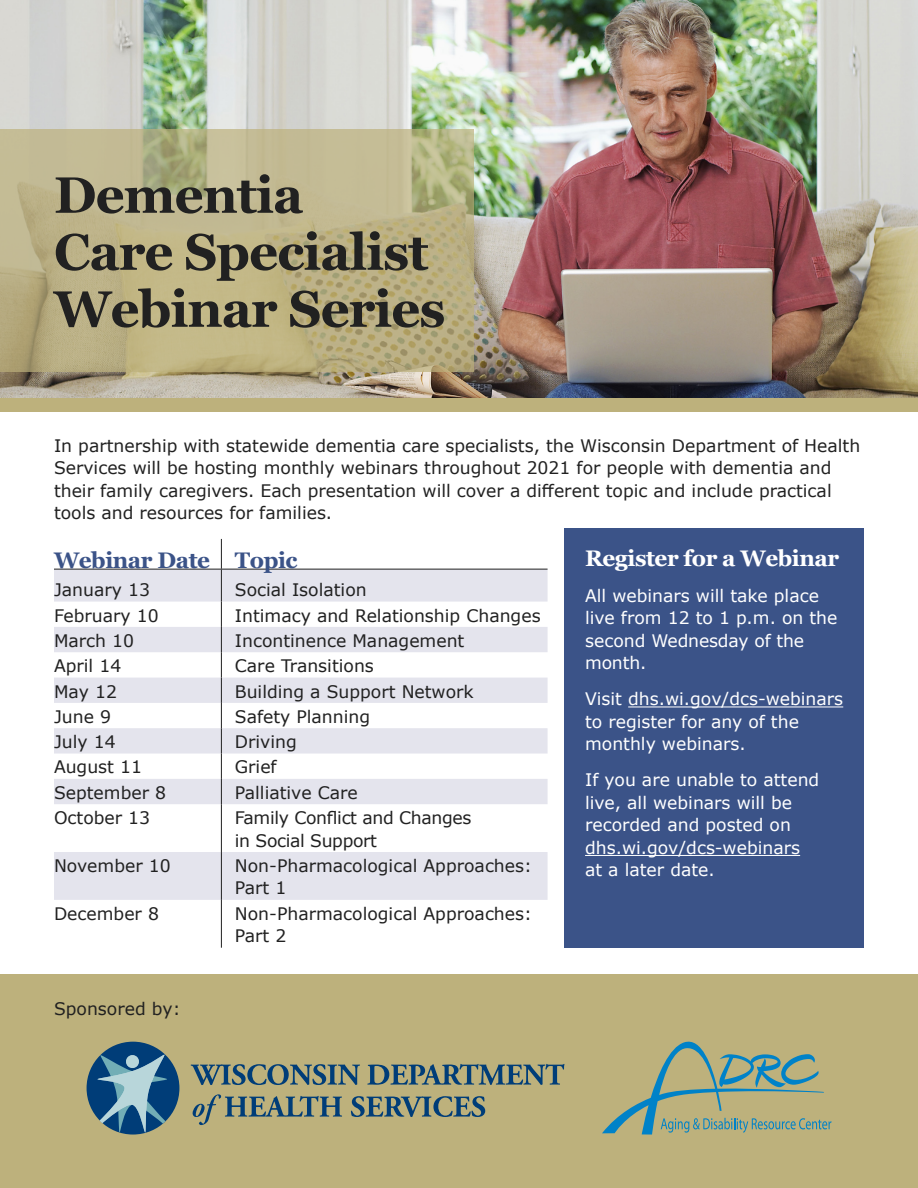
<style>
.page{position:relative;width:918px;height:1188px;background:#fff}
.page>*{position:absolute;margin:0;border:0;box-sizing:border-box;transform-origin:0 0}
.t1{font:700 51px/57px "Georgia";letter-spacing:-.02em;color:#212121}
.t2{font:700 22.5px "Georgia";letter-spacing:-.02em;color:#fff}
.t3{font:700 22.5px "Georgia";letter-spacing:-.02em;color:#3b5388}
.body{font:17.25px/22.5px "Verdana";color:#212121}
.body-2{font:17.25px/22.5px "Verdana";color:#fff}
.body-3{font:17.25px/22.5px "Verdana";letter-spacing:-.02em;color:#212121}
</style>
<div class="page">
<img style="left:0;top:0;width:918px;height:398px">
<svg style="left:0;top:129px;width:474px;height:243px;background:#bcb387"></svg>
<div style="left:0;top:975px;width:918px;height:213px;background:#bdb17c"></div>
<svg style="left:54px;top:570px;width:494px;height:330px;fill:#e4e4ed"></svg>
<hr style="left:221px;top:569px;width:1px;height:33px;background:#212121">
<svg style="left:221px;top:602px;width:1px;height:202px"></svg>
<hr style="left:221px;top:804px;width:1px;height:48px;background:#212121">
<hr style="left:221px;top:852px;width:1px;height:48px;background:#212121">
<hr style="left:221px;top:900px;width:1px;height:48px;background:#212121">
<hr style="left:221px;top:539px;width:1px;height:30px;background:#212121">
<hr style="left:54px;top:569px;width:167px;height:1px;background:#212121">
<hr style="left:221px;top:569px;width:327px;height:1px;background:#212121">
<div style="left:0;top:398px;width:918px;height:14px;background:#bdb17c"></div>
<div style="left:565px;top:529px;width:299px;height:419px;background:#3b5388"></div>
<hr style="left:628px;top:706px;width:215px;height:1px;background:#fff">
<hr style="left:585px;top:855px;width:215px;height:1px;background:#fff">
<svg style="left:191px;top:1064px;width:169px;height:21px"></svg>
<svg style="left:367px;top:1064px;width:197px;height:21px"></svg>
<svg style="left:193px;top:1094px;width:149px;height:31px"></svg>
<svg style="left:351px;top:1096px;width:134px;height:21px"></svg>
<div style="left:87px;top:1042px;width:92px;height:93px;background:#003d78;border-radius:50%"></div>
<svg style="left:98px;top:1054px;width:69px;height:79px"></svg>
<svg style="left:126px;top:1055px;width:13px;height:13px"></svg>
<svg style="left:602px;top:1042px;width:229px;height:93px"></svg>
<h1 class="t1" style="left:54px;top:167px;width:393px">Dementia<br>Care Specialist<br>Webinar Series</h1>
<p class="body" style="left:54px;top:434px;width:808px">In partnership with statewide dementia care specialists, the Wisconsin Department of Health Services will be hosting monthly webinars throughout 2021 for people with dementia and their family caregivers. Each presentation will cover a different topic and include practical tools and resources for families.</p>
<h2 class="t3" style="left:54px;top:546px;width:158px">Webinar Date</h2>
<h2 class="t3" style="left:235px;top:546px;width:64px">Topic</h2>
<p class="body" style="left:54px;top:578px;width:98px">January 13</p>
<p class="body" style="left:235px;top:578px;width:133px">Social Isolation</p>
<p class="body" style="left:54px;top:604px;width:106px">February 10</p>
<p class="body" style="left:235px;top:604px;width:307px">Intimacy and Relationship Changes</p>
<p class="body" style="left:54px;top:629px;width:82px">March 10</p>
<p class="body" style="left:235px;top:629px;width:231px">Incontinence Management</p>
<p class="body" style="left:54px;top:654px;width:69px">April 14</p>
<p class="body" style="left:235px;top:654px;width:141px">Care Transitions</p>
<p class="body" style="left:54px;top:680px;width:64px">May 12</p>
<p class="body" style="left:235px;top:680px;width:240px">Building a Support Network</p>
<p class="body" style="left:54px;top:705px;width:59px">June 9</p>
<p class="body" style="left:235px;top:705px;width:137px">Safety Planning</p>
<p class="body" style="left:54px;top:730px;width:63px">July 14</p>
<p class="body" style="left:235px;top:730px;width:63px">Driving</p>
<p class="body" style="left:54px;top:756px;width:90px">August 11</p>
<p class="body" style="left:235px;top:756px;width:43px">Grief</p>
<p class="body" style="left:54px;top:781px;width:114px">September 8</p>
<p class="body" style="left:235px;top:781px;width:124px">Palliative Care</p>
<p class="body" style="left:54px;top:806px;width:98px">October 13</p>
<p class="body-3" style="left:235px;top:806px;width:238px">Family Conflict and Changes in Social Support</p>
<p class="body" style="left:54px;top:854px;width:118px">November 10</p>
<p class="body" style="left:235px;top:854px;width:299px">Non-Pharmacological Approaches:<br>Part 1</p>
<p class="body" style="left:54px;top:902px;width:107px">December 8</p>
<p class="body" style="left:235px;top:902px;width:299px">Non-Pharmacological Approaches:<br>Part 2</p>
<h2 class="t2" style="left:585px;top:544px;width:256px">Register for a Webinar</h2>
<p class="body-2" style="left:585px;top:584px;width:254px">All webinars will take place live from 12 to 1 p.m. on the second Wednesday of the month.</p>
<p class="body-2" style="left:585px;top:688px;width:260px">Visit dhs.wi.gov/dcs-webinars to register for any of the monthly webinars.</p>
<p class="body-2" style="left:585px;top:769px;width:236px">If you are unable to attend live, all webinars will be recorded and posted on dhs.wi.gov/dcs-webinars at a later date.</p>
<p class="body" style="left:54px;top:997px;width:128px">Sponsored by:</p>
</div>
